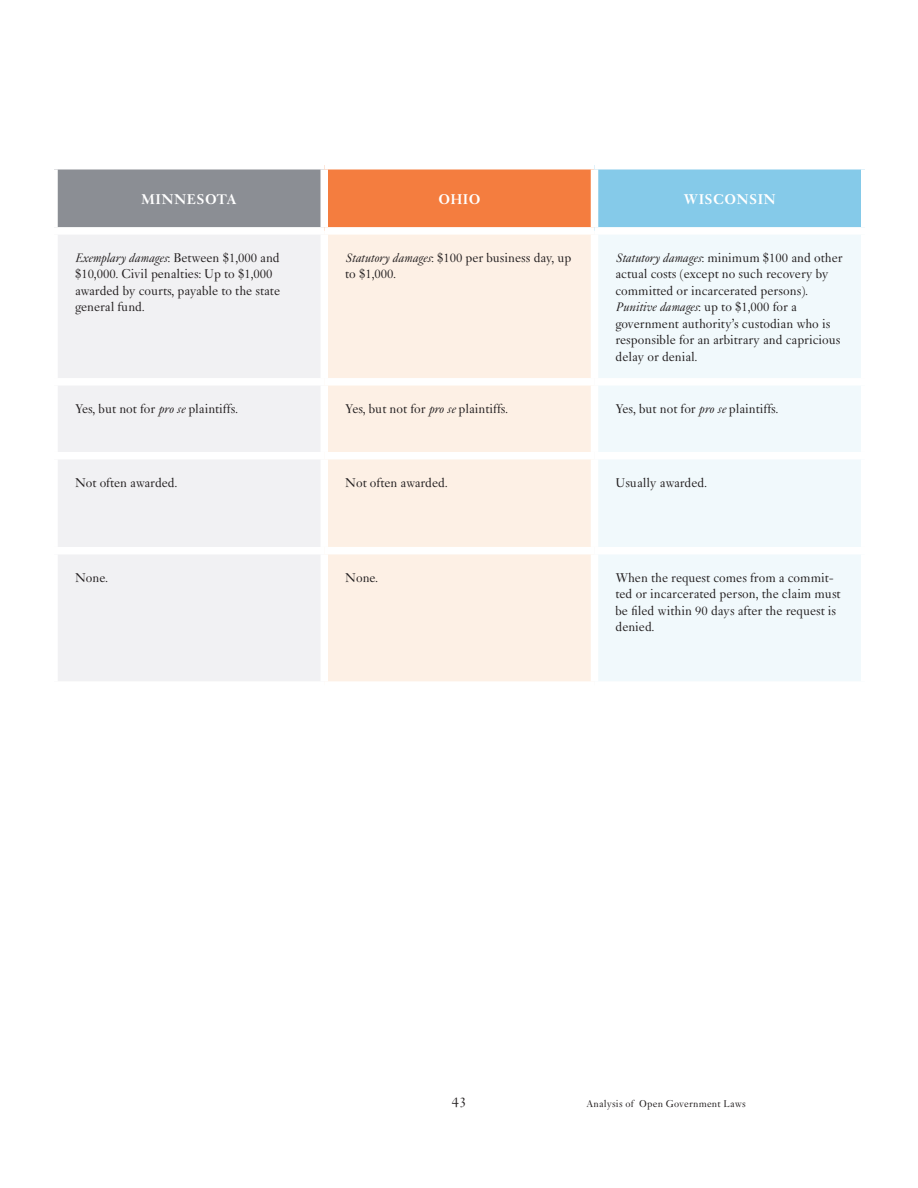
<style>
.page{position:relative;width:918px;height:1188px;background:#fff}
.page>*{position:absolute;margin:0;border:0;box-sizing:border-box;transform-origin:0 0}
.t1{font:700 15px "Janson";letter-spacing:.025em;color:#fff}
.t2{font:15px "Janson";color:#231f20}
.t3{font:13.5px/16.5px "Janson";color:#231f20}
.t4{font:10.5px "Janson";letter-spacing:.02em;color:#231f20}
.s1{font-style:italic}
</style>
<div class="page">
<div style="left:54px;top:166px;width:270px;height:65px;background:#8b8e94"></div>
<div style="left:324px;top:166px;width:271px;height:65px;background:#f47d3f"></div>
<div style="left:595px;top:166px;width:270px;height:65px;background:#85cae9"></div>
<div style="left:58px;top:235px;width:262px;height:446px;background:#f1f1f3"></div>
<div style="left:328px;top:235px;width:263px;height:446px;background:#fdf0e5"></div>
<div style="left:598px;top:235px;width:263px;height:446px;background:#f1f9fc"></div>
<div style="left:54px;top:162px;width:270px;height:8px;background:#fff"></div>
<div style="left:50px;top:170px;width:8px;height:57px;background:#fff"></div>
<div style="left:324px;top:162px;width:271px;height:8px;background:#fff"></div>
<div style="left:321px;top:170px;width:7px;height:57px;background:#fff"></div>
<div style="left:595px;top:162px;width:274px;height:8px;background:#fff"></div>
<div style="left:591px;top:170px;width:7px;height:57px;background:#fff"></div>
<div style="left:861px;top:170px;width:8px;height:57px;background:#fff"></div>
<div style="left:54px;top:227px;width:270px;height:8px;background:#fff"></div>
<div style="left:324px;top:227px;width:271px;height:8px;background:#fff"></div>
<div style="left:595px;top:227px;width:274px;height:8px;background:#fff"></div>
<div style="left:54px;top:378px;width:270px;height:8px;background:#fff"></div>
<div style="left:324px;top:378px;width:271px;height:8px;background:#fff"></div>
<div style="left:595px;top:378px;width:274px;height:8px;background:#fff"></div>
<div style="left:54px;top:452px;width:270px;height:7px;background:#fff"></div>
<div style="left:324px;top:452px;width:271px;height:7px;background:#fff"></div>
<div style="left:595px;top:452px;width:274px;height:7px;background:#fff"></div>
<div style="left:54px;top:547px;width:270px;height:7px;background:#fff"></div>
<div style="left:324px;top:547px;width:271px;height:7px;background:#fff"></div>
<div style="left:595px;top:547px;width:274px;height:7px;background:#fff"></div>
<p class="t1" style="left:141px;top:190px;width:13px">MINN</p>
<p class="t1" style="left:187px;top:190px;width:41px">ESOTA</p>
<p class="t1" style="left:438px;top:190px;width:44px">OHIO</p>
<p class="t1" style="left:683px;top:190px;width:84px">WISCONSIN</p>
<p class="t3" style="left:75px;top:249px;width:207px"><span class="s1">Exemplary damages</span>: Between $1,000 and $10,000. Civil penalties: Up to $1,000 awarded by courts, payable to the state general fund.</p>
<p class="t3" style="left:345px;top:249px;width:228px"><span class="s1">Statutory damages</span>: $100 per business day, up to $1,000.</p>
<p class="t3" style="left:616px;top:249px;width:229px"><span class="s1">Statutory damages</span>: minimum $100 and other actual costs (except no such recovery by committed or incarcerated persons).<br><span class="s1">Punitive damages</span>: up to $1,000 for a government authority’s custodian who is responsible for an arbitrary and capricious delay or denial.</p>
<p class="t3" style="left:75px;top:400px;width:164px">Yes, but not for <span class="s1">pro se</span> plaintiffs.</p>
<p class="t3" style="left:345px;top:400px;width:164px">Yes, but not for <span class="s1">pro se</span> plaintiffs.</p>
<p class="t3" style="left:616px;top:400px;width:164px">Yes, but not for <span class="s1">pro se</span> plaintiffs.</p>
<p class="t3" style="left:75px;top:474px;width:104px">Not often awarded.</p>
<p class="t3" style="left:345px;top:474px;width:104px">Not often awarded.</p>
<p class="t3" style="left:616px;top:474px;width:93px">Usually awarded.</p>
<p class="t3" style="left:75px;top:569px;width:34px">None.</p>
<p class="t3" style="left:345px;top:569px;width:34px">None.</p>
<p class="t3" style="left:616px;top:569px;width:227px">When the request comes from a commit&shy;ted or incarcerated person, the claim must be filed within 90 days after the request is denied.</p>
<p class="t2" style="left:452px;top:1093px;width:16px">43</p>
<p class="t4" style="left:586px;top:1097px;width:161px">Analysis of Open Government Laws</p>
</div>
